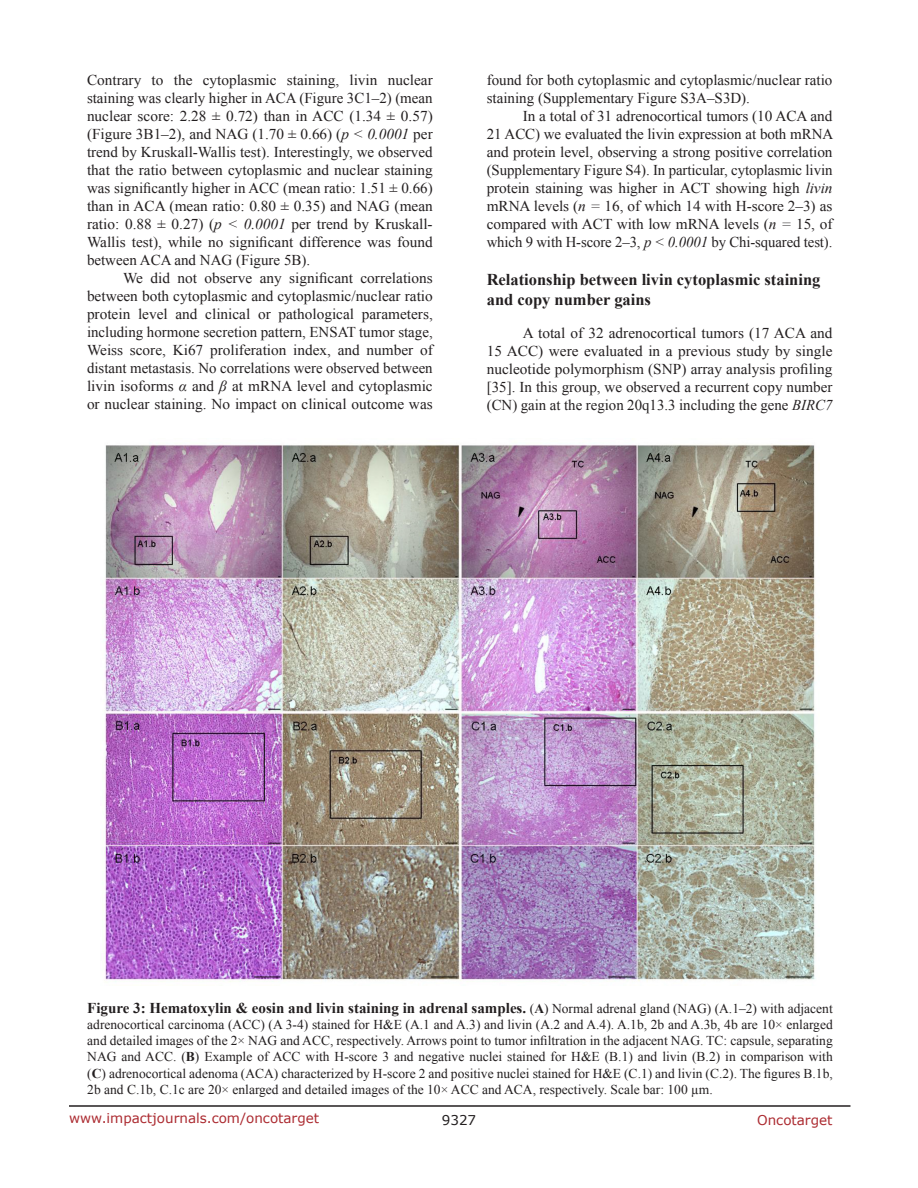
<style>
.page{position:relative;width:918px;height:1188px;background:#fff}
.page>*{position:absolute;margin:0;border:0;box-sizing:border-box;transform-origin:0 0}
.SubHeading_middle{font:700 16.5px/19.8px "Times New Roman";color:#231f20}
.BodyText{font:15px/18px "Times New Roman";color:#231f20;text-align:justify}
.FigureText{font:700 15px "Times New Roman";color:#231f20}
.FigureText-2{font:13.5px/16.2px "Times New Roman";color:#231f20;text-align:justify}
.t1{font:13.5px "Verdana";color:#ac2b31}
.t2{font:13.5px "Verdana";color:#231f20}
.s1{font-style:italic}
.s2{font-weight:400;font-size:13.5px}
.s3{font-size:13.5px}
.s4{font-weight:700}
</style>
<div class="page">
<hr style="left:69px;top:1105px;width:781px;height:2px;background:#231f20">
<img style="left:103px;top:445px;width:712px;height:537px">
<p class="BodyText" style="left:87px;top:71px;width:347px">Contrary to the cytoplasmic staining, livin nuclear staining was clearly higher in ACA (Figure 3C1–2) (mean nuclear score: 2.28 ± 0.72) than in ACC (1.34 ± 0.57) (Figure 3B1–2), and NAG (1.70 ± 0.66) (<span class="s1">p &lt; 0.0001</span> per trend by Kruskall-Wallis test). Interestingly, we observed that the ratio between cytoplasmic and nuclear staining was significantly higher in ACC (mean ratio: 1.51 ± 0.66) than in ACA (mean ratio: 0.80 ± 0.35) and NAG (mean ratio: 0.88 ± 0.27) (<span class="s1">p &lt; 0.0001</span> per trend by Kruskall-Wallis test), while no significant difference was found between ACA and NAG (Figure 5B).</p>
<p class="BodyText" style="left:87px;top:269px;width:347px;text-indent:36px">We did not observe any significant correlations between both cytoplasmic and cytoplasmic/nuclear ratio protein level and clinical or pathological parameters, including hormone secretion pattern, ENSAT tumor stage, Weiss score, Ki67 proliferation index, and number of distant metastasis. No correlations were observed between livin isoforms <span class="s1">α</span> and <span class="s1">β</span> at mRNA level and cytoplasmic or nuclear staining. No impact on clinical outcome was</p>
<p class="BodyText" style="left:487px;top:71px;width:347px">found for both cytoplasmic and cytoplasmic/nuclear ratio staining (Supplementary Figure S3A–S3D).</p>
<p class="BodyText" style="left:487px;top:107px;width:348px;text-indent:36px">In a total of 31 adrenocortical tumors (10 ACA and 21 ACC) we evaluated the livin expression at both mRNA and protein level, observing a strong positive correlation (Supplementary Figure S4). In particular, cytoplasmic livin protein staining was higher in ACT showing high <span class="s1">livin </span>mRNA levels (<span class="s1">n =</span> 16, of which 14 with H-score 2–3) as compared with ACT with low mRNA levels (<span class="s1">n =</span> 15, of which 9 with H-score 2–3, <span class="s1">p &lt; 0.0001</span> by Chi-squared test).</p>
<p class="SubHeading_middle" style="left:487px;top:269px;width:335px">Relationship between livin cytoplasmic staining and copy number gains</p>
<p class="BodyText" style="left:487px;top:324px;width:347px;text-indent:36px">A total of 32 adrenocortical tumors (17 ACA and 15 ACC) were evaluated in a previous study by single nucleotide polymorphism (SNP) array analysis profiling [35]. In this group, we observed a recurrent copy number (CN) gain at the region 20q13.3 including the gene <span class="s1">BIRC7</span></p>
<p class="FigureText" style="left:87px;top:997px;width:747px">Figure 3: Hematoxylin &amp; eosin and livin staining in adrenal samples. <span class="s2">(</span><span class="s3">A</span><span class="s2">) Normal adrenal gland (NAG) (A.1–2) with adjacent</span></p>
<p class="FigureText-2" style="left:87px;top:1016px;width:747px">adrenocortical carcinoma (ACC) (A 3-4) stained for H&amp;E (A.1 and A.3) and livin (A.2 and A.4). A.1b, 2b and A.3b, 4b are 10× enlarged and detailed images of the 2× NAG and ACC, respectively. Arrows point to tumor infiltration in the adjacent NAG. TC: capsule, separating NAG and ACC. (<span class="s4">B</span>) Example of ACC with H-score 3 and negative nuclei stained for H&amp;E (B.1) and livin (B.2) in comparison with (<span class="s4">C</span>) adrenocortical adenoma (ACA) characterized by H-score 2 and positive nuclei stained for H&amp;E (C.1) and livin (C.2). The figures B.1b, 2b and C.1b, C.1c are 20× enlarged and detailed images of the 10× ACC and ACA, respectively. Scale bar: 100 µm.</p>
<p class="t1" style="left:69px;top:1109px;width:252px">www.impactjournals.com/oncotarget</p>
<p class="t2" style="left:442px;top:1111px;width:36px">9327</p>
<p class="t1" style="left:757px;top:1111px;width:77px">Oncotarget</p>
</div>
